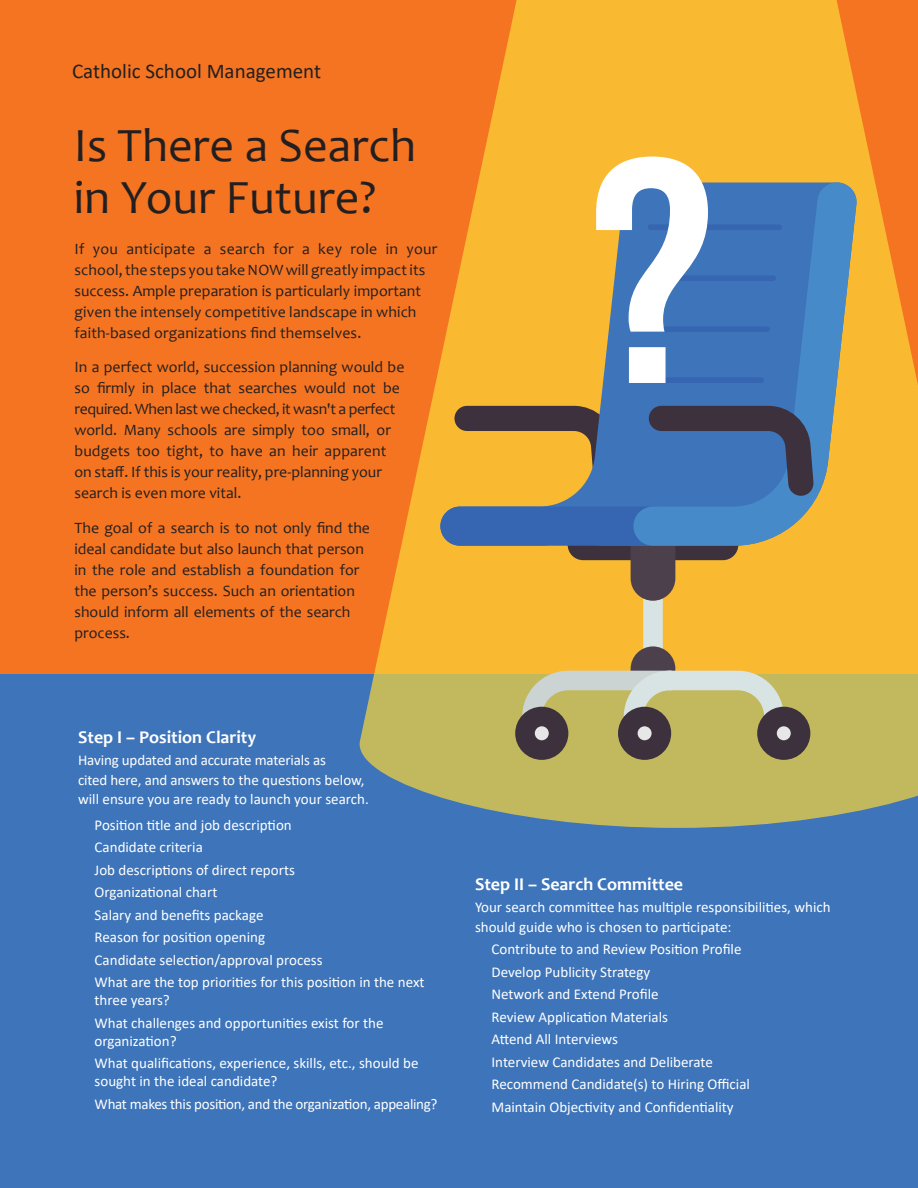
<style>
.page{position:relative;width:918px;height:1188px;background:#fff}
.page>*{position:absolute;margin:0;border:0;box-sizing:border-box;transform-origin:0 0}
.t1{font:48px/52.5px "Candara";color:#231f20}
.t2{font:21px "Calibri";color:#231f20}
.t3{font:700 18px "Candara";color:#fff}
.t4{font:15.75px/21px "Candara";color:#231f20}
.t5{font:15px/22.5px "Calibri";color:#fff}
.t6{font:15px/22.5px "Calibri";letter-spacing:-.02em;color:#fff}
</style>
<div class="page">
<div style="left:0;top:0;width:918px;height:910px;background:#f47421"></div>
<div style="left:0;top:674px;width:918px;height:514px;background:#3d74ba"></div>
<svg style="left:360px;top:0;width:558px;height:828px;fill:#f9b931"></svg>
<div style="left:568px;top:529px;width:170px;height:31px;background:#3c313c;border-radius:15px"></div>
<div style="left:643px;top:535px;width:20px;height:155px;background:#d8e4e3;border-radius:10px"></div>
<div style="left:631px;top:646px;width:44px;height:46px;background:#4d404d;border-radius:22px"></div>
<div style="left:631px;top:522px;width:44px;height:79px;background:#4d404d;border-radius:22px"></div>
<svg style="left:440px;top:182px;width:193px;height:364px;background:#daa33d"></svg>
<div style="left:440px;top:507px;width:233px;height:39px;background:#3666b1;border-radius:20px"></div>
<svg style="left:633px;top:181px;width:225px;height:365px;background:#5e86a8"></svg>
<div style="left:648px;top:224px;width:134px;height:6px;background:#3666b1;border-radius:3px"></div>
<div style="left:642px;top:275px;width:134px;height:6px;background:#3666b1;border-radius:3px"></div>
<div style="left:636px;top:326px;width:134px;height:6px;background:#3666b1;border-radius:3px"></div>
<div style="left:630px;top:377px;width:134px;height:6px;background:#3666b1;border-radius:3px"></div>
<svg style="left:515px;top:671px;width:295px;height:89px;background:#a7a173"></svg>
<svg style="left:649px;top:406px;width:165px;height:90px;background:#3d5d8e"></svg>
<svg style="left:596px;top:157px;width:112px;height:226px;background:#a9b8c4"></svg>
<h2 class="t2" style="left:72px;top:56px;width:251px">Catholic School Management</h2>
<h1 class="t1" style="left:74px;top:119px;width:344px">Is There a Search in Your Future?</h1>
<p class="t4" style="left:74px;top:238px;width:365px">If you anticipate a search for a key role in your school, the steps you take NOW will greatly impact its success. Ample preparation is particularly important given the intensely competitive landscape in which faith-based organizations find themselves.</p>
<p class="t4" style="left:74px;top:356px;width:332px">In a perfect world, succession planning would be so firmly in place that searches would not be required. When last we checked, it wasn't a perfect world. Many schools are simply too small, or budgets too tight, to have an heir apparent on staff. If this is your reality, pre-planning your search is even more vital.</p>
<p class="t4" style="left:74px;top:517px;width:297px">The goal of a search is to not only find the ideal candidate but also launch that person in the role and establish a foundation for the person’s success. Such an orientation should inform all elements of the search process.</p>
<p class="t3" style="left:78px;top:726px;width:180px">Step I – Position Clarity</p>
<p class="t5" style="left:78px;top:750px;width:292px;line-height:19.5px">Having updated and accurate materials as<br>cited here, and answers to the questions below, will ensure you are ready to launch your search.</p>
<p class="t5" style="left:95px;top:813px;width:331px">Position title and job description<br>Candidate criteria<br>Job descriptions of direct reports<br>Organizational chart<br>Salary and benefits package<br>Reason for position opening<br>Candidate selection/approval process<br>What are the top priorities for this position in the next</p>
<p class="t5" style="left:95px;top:989px;width:290px">three years?<br>What challenges and opportunities exist for the</p>
<p class="t5" style="left:95px;top:1029px;width:325px">organization?<br>What qualifications, experience, skills, etc., should be</p>
<p class="t6" style="left:95px;top:1070px;width:344px">sought in the ideal candidate?<br>What makes this position, and the organization, appealing?</p>
<p class="t3" style="left:475px;top:872px;width:210px">Step II – Search Committee</p>
<p class="t5" style="left:475px;top:897px;width:357px;line-height:19.5px">Your search committee has multiple responsibilities, which should guide who is chosen to participate:</p>
<p class="t5" style="left:492px;top:937px;width:260px">Contribute to and Review Position Profile Develop Publicity Strategy<br>Network and Extend Profile<br>Review Application Materials<br>Attend All Interviews<br>Interview Candidates and Deliberate Recommend Candidate(s) to Hiring Official Maintain Objectivity and Confidentiality</p>
</div>
